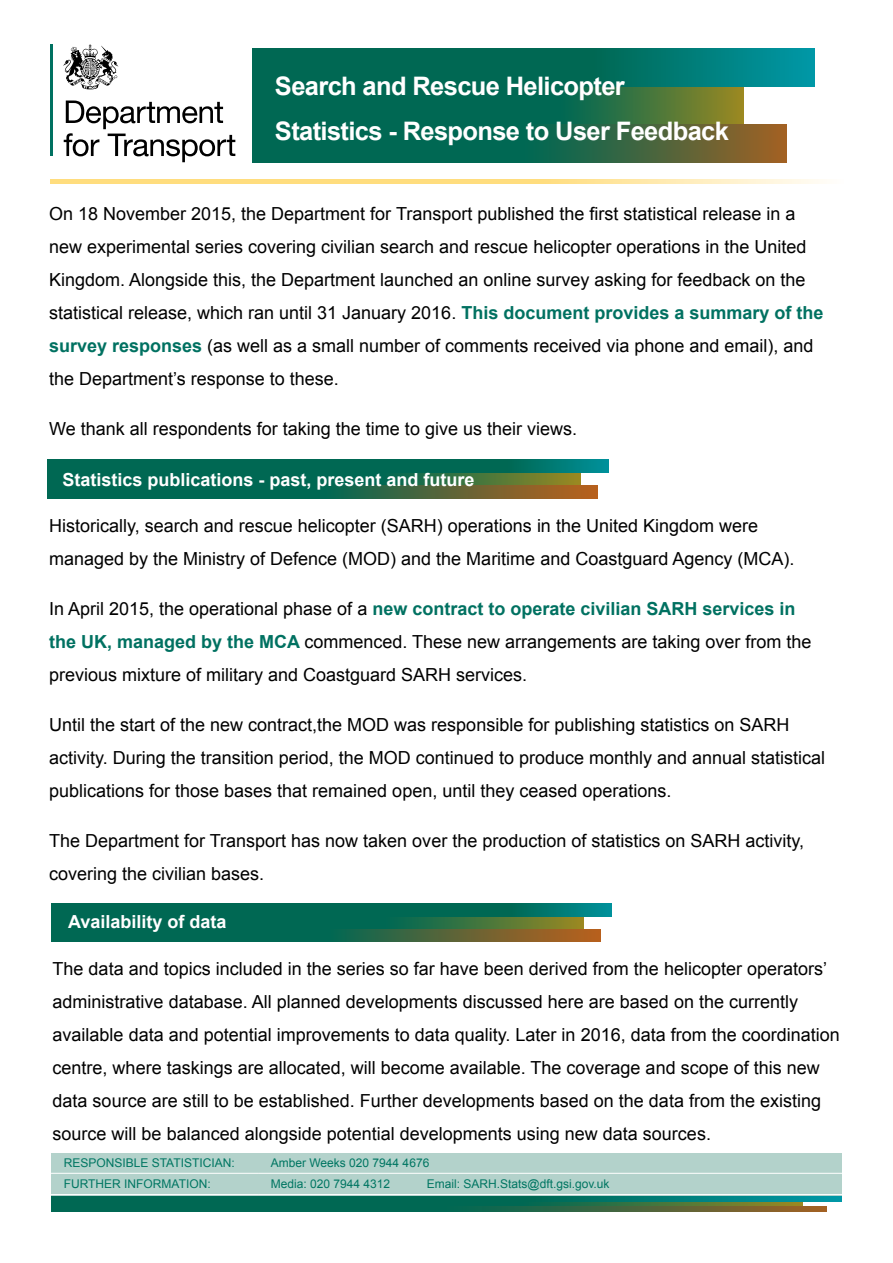
<style>
.page{position:relative;width:893px;height:1263px;background:#fff}
.page>*{position:absolute;margin:0;border:0;box-sizing:border-box;transform-origin:0 0}
.t1{font:700 25.5px/45px "Arial";letter-spacing:-.025em;color:#fff}
.t2{font:18px/33px "Arial";color:#000}
.t3{font:700 18px "Arial";color:#fff}
.t4{font:12px "Arial";color:#007662}
.s1{font-weight:700;color:#007161}
</style>
<div class="page">
<div style="left:51px;top:1153px;width:791px;height:43px;background:#b3d2cb"></div>
<hr style="left:50px;top:45px;width:3px;height:111px;background:#007161">
<svg style="left:64px;top:101px;width:171px;height:61px"></svg>
<svg style="left:63px;top:45px;width:56px;height:44px"></svg>
<svg style="left:253px;top:87px;width:490px;height:37px;background:#1b6d4a"></svg>
<svg style="left:253px;top:124px;width:534px;height:38px;background:#256647"></svg>
<svg style="left:253px;top:49px;width:562px;height:38px;background:#007163"></svg>
<svg style="left:50px;top:180px;width:773px;height:4px;background:#ffe293"></svg>
<svg style="left:51px;top:1201px;width:752px;height:5px;background:#156e4e"></svg>
<svg style="left:51px;top:1196px;width:791px;height:5px;background:#007163"></svg>
<svg style="left:51px;top:1206px;width:775px;height:6px;background:#256647"></svg>
<hr style="left:51px;top:1173px;width:207px;height:1px;background:#fff">
<hr style="left:258px;top:1173px;width:586px;height:1px;background:#fff">
<hr style="left:51px;top:1194px;width:207px;height:1px;background:#fff">
<hr style="left:258px;top:1194px;width:586px;height:1px;background:#fff">
<svg style="left:48px;top:472px;width:533px;height:14px;background:#1a6c4a"></svg>
<svg style="left:48px;top:460px;width:560px;height:12px;background:#006b59"></svg>
<svg style="left:48px;top:486px;width:549px;height:12px;background:#306544"></svg>
<svg style="left:51px;top:916px;width:533px;height:13px;background:#196d4b"></svg>
<svg style="left:51px;top:904px;width:561px;height:12px;background:#006b59"></svg>
<svg style="left:51px;top:929px;width:550px;height:13px;background:#306544"></svg>
<h2 class="t1" style="left:275px;top:64px;width:455px">Search and Rescue Helicopter<br>Statistics - Response to User Feedback</h2>
<p class="t2" style="left:49px;top:197px;width:776px">On 18 November 2015, the Department for Transport published the first statistical release in a new experimental series covering civilian search and rescue helicopter operations in the United Kingdom. Alongside this, the Department launched an online survey asking for feedback on the statistical release, which ran until 31 January 2016. <span class="s1">This document provides a summary of the survey responses</span> (as well as a small number of comments received via phone and email), and</p>
<p class="t2" style="left:49px;top:362px;width:291px">the Department’s response to these.</p>
<p class="t2" style="left:49px;top:412px;width:529px">We thank all respondents for taking the time to give us their views.</p>
<h4 class="t3" style="left:62px;top:467px;width:414px">Statistics publications - past, present and future</h4>
<p class="t2" style="left:49px;top:509px;width:747px">Historically, search and rescue helicopter (SARH) operations in the United Kingdom were managed by the Ministry of Defence (MOD) and the Maritime and Coastguard Agency (MCA).</p>
<p class="t2" style="left:49px;top:592px;width:764px">In April 2015, the operational phase of a <span class="s1">new contract to operate civilian SARH services in the UK, managed by the MCA</span> commenced. These new arrangements are taking over from the previous mixture of military and Coastguard SARH services.</p>
<p class="t2" style="left:49px;top:708px;width:778px">Until the start of the new contract,the MOD was responsible for publishing statistics on SARH activity. During the transition period, the MOD continued to produce monthly and annual statistical publications for those bases that remained open, until they ceased operations.</p>
<p class="t2" style="left:49px;top:824px;width:757px">The Department for Transport has now taken over the production of statistics on SARH activity, covering the civilian bases.</p>
<p class="t3" style="left:68px;top:910px;width:160px">Availability of data</p>
<p class="t2" style="left:53px;top:952px;width:789px">The data and topics included in the series so far have been derived from the helicopter operators’ administrative database. All planned developments discussed here are based on the currently available data and potential improvements to data quality. Later in 2016, data from the coordination centre, where taskings are allocated, will become available. The coverage and scope of this new data source are still to be established. Further developments based on the data from the existing source will be balanced alongside potential developments using new data sources.</p>
<p class="t4" style="left:64px;top:1155px;width:172px">RESPONSIBLE STATISTICIAN:</p>
<p class="t4" style="left:271px;top:1155px;width:160px">Amber Weeks 020 7944 4676</p>
<p class="t4" style="left:64px;top:1176px;width:148px">FURTHER INFORMATION:</p>
<p class="t4" style="left:271px;top:1176px;width:121px">Media: 020 7944 4312</p>
<p class="t4" style="left:427px;top:1176px;width:184px">Email: SARH.Stats@dft.gsi.gov.uk</p>
</div>
